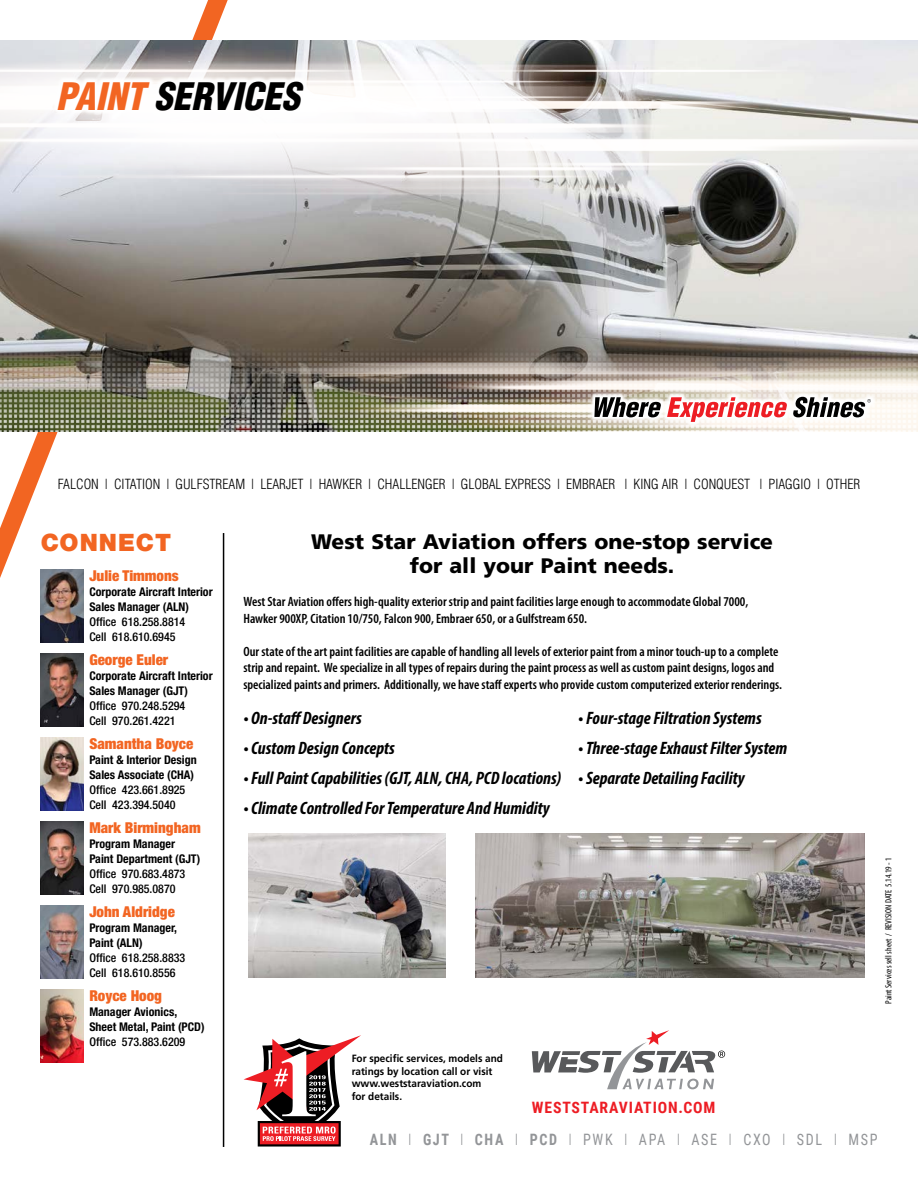
<style>
.page{position:relative;width:918px;height:1188px;background:#fff}
.page>*{position:absolute;margin:0;border:0;box-sizing:border-box;transform-origin:0 0}
.t1{font:italic 900 condensed 36.9px "Helvetica";color:#000}
.t2{font:900 24px "Helvetica Neue";letter-spacing:.04em;color:#f26522}
.t3{font:900 21px/24px "Frutiger";color:#000;text-align:center}
.t4{font:italic 700 condensed 18px "Myriad Pro";color:#000}
.t5{font:15.75px "Roboto Condensed";letter-spacing:.115em;color:#939598;scale:.9 1}
.t6{font:700 15.75px "Roboto Condensed";letter-spacing:.055em;color:#ed1d24}
.t7{font:900 condensed 15px "Helvetica Neue";color:#f26522}
.t8{font:300 condensed 13.65px "Helvetica";color:#000}
.t9{font:600 condensed 13.5px/16.5px "Myriad Pro";color:#000}
.t10{font:700 condensed 12px/15px "Helvetica Neue";color:#000}
.t11{font:500 condensed 12px/15px "Helvetica Neue";color:#000}
.t12{font:700 10.5px/12.6px "Frutiger";color:#000;scale:.95 1}
.t13{font:condensed 9px "Myriad Pro";color:#000}
.s1{color:#f26522}
.s2{font-weight:700}
.s3{font-weight:300}
</style>
<div class="page">
<hr style="left:223px;top:533px;width:1px;height:614px;background:#000">
<img style="left:476px;top:833px;width:389px;height:144px">
<img style="left:249px;top:833px;width:197px;height:144px">
<img style="left:40px;top:578px;width:43px;height:64px">
<img style="left:40px;top:654px;width:43px;height:72px">
<img style="left:40px;top:906px;width:43px;height:72px">
<img style="left:40px;top:738px;width:43px;height:72px">
<img style="left:40px;top:822px;width:43px;height:72px">
<svg style="left:532px;top:1030px;width:193px;height:59px"></svg>
<img style="left:40px;top:990px;width:43px;height:72px">
<svg style="left:244px;top:1035px;width:117px;height:112px"></svg>
<svg style="left:0;top:0;width:228px;height:578px"></svg>
<img style="left:0;top:256px;width:918px;height:59px">
<img style="left:0;top:315px;width:918px;height:117px">
<img style="left:0;top:40px;width:918px;height:216px">
<div style="left:52px;top:76px;width:258px;height:40px;background:#fff"></div>
<img style="left:183px;top:352px;width:735px;height:80px">
<svg style="left:588px;top:390px;width:289px;height:38px"></svg>
<svg style="left:793px;top:397px;width:78px;height:20px"></svg>
<svg style="left:667px;top:397px;width:120px;height:25px"></svg>
<svg style="left:594px;top:397px;width:67px;height:20px"></svg>
<h1 class="t1" style="left:56px;top:73px;width:246px"><span class="s1">PAINT</span> SERVICES</h1>
<p class="t8" style="left:58px;top:476px;width:804px">FALCON | CITATION | GULFSTREAM | LEARJET | HAWKER | CHALLENGER | GLOBAL EXPRESS | EMBRAER | KING AIR | CONQUEST | PIAGGIO | OTHER</p>
<h2 class="t2" style="left:40px;top:529px;width:132px">CONNECT</h2>
<p class="t7" style="left:89px;top:567px;width:91px">Julie Timmons</p>
<p class="t10" style="left:89px;top:584px;width:125px">Corporate Aircraft Interior<br>Sales Manager (ALN)</p>
<p class="t11" style="left:89px;top:614px;width:98px">Office 618.258.8814<br>Cell 618.610.6945</p>
<p class="t7" style="left:89px;top:651px;width:80px">George Euler</p>
<p class="t10" style="left:89px;top:668px;width:125px">Corporate Aircraft Interior<br>Sales Manager (GJT)</p>
<p class="t11" style="left:89px;top:698px;width:98px">Office 970.248.5294<br>Cell 970.261.4221</p>
<p class="t7" style="left:89px;top:735px;width:105px">Samantha Boyce</p>
<p class="t10" style="left:89px;top:752px;width:109px">Paint &amp; Interior Design<br>Sales Associate (CHA)</p>
<p class="t11" style="left:89px;top:782px;width:98px">Office 423.661.8925<br>Cell 423.394.5040</p>
<p class="t7" style="left:89px;top:819px;width:113px">Mark Birmingham</p>
<p class="t10" style="left:89px;top:836px;width:112px">Program Manager<br>Paint Department (GJT)</p>
<p class="t11" style="left:89px;top:866px;width:98px">Office 970.683.4873<br>Cell 970.985.0870</p>
<p class="t7" style="left:89px;top:903px;width:87px">John Aldridge</p>
<p class="t10" style="left:89px;top:920px;width:89px">Program Manager,<br>Paint (ALN)</p>
<p class="t11" style="left:89px;top:950px;width:98px">Office 618.258.8833<br>Cell 618.610.8556</p>
<p class="t7" style="left:89px;top:987px;width:74px">Royce Hoog</p>
<p class="t10" style="left:89px;top:1004px;width:117px">Manager Avionics,<br>Sheet Metal, Paint (PCD)</p>
<p class="t11" style="left:89px;top:1034px;width:98px">Office 573.883.6209</p>
<h3 class="t3" style="left:311px;top:530px;width:464px">West Star Aviation offers one-stop service for all your Paint needs.</h3>
<p class="t9" style="left:243px;top:593px;width:506px">West Star Aviation offers high-quality exterior strip and paint facilities large enough to accommodate Global 7000,<br>Hawker 900XP, Citation 10/750, Falcon 900, Embraer 650, or a Gulfstream 650.</p>
<p class="t9" style="left:243px;top:643px;width:540px">Our state of the art paint facilities are capable of handling all levels of exterior paint from a minor touch-up to a complete strip and repaint. We specialize in all types of repairs during the paint process as well as custom paint designs, logos and specialized paints and primers. Additionally, we have staff experts who provide custom computerized exterior renderings.</p>
<h3 class="t4" style="left:243px;top:707px;width:120px">• On-staff Designers</h3>
<h3 class="t4" style="left:243px;top:737px;width:153px">• Custom Design Concepts</h3>
<h3 class="t4" style="left:243px;top:767px;width:320px">• Full Paint Capabilities (GJT, ALN, CHA, PCD locations)</h3>
<h3 class="t4" style="left:243px;top:797px;width:308px">• Climate Controlled For Temperature And Humidity</h3>
<h3 class="t4" style="left:578px;top:707px;width:185px">• Four-stage Filtration Systems</h3>
<h3 class="t4" style="left:578px;top:737px;width:210px">• Three-stage Exhaust Filter System</h3>
<h3 class="t4" style="left:578px;top:767px;width:168px">• Separate Detailing Facility</h3>
<p class="t13" style="left:883px;top:1004px;width:148px;rotate:-90deg">Paint Services sell sheet / REVISION DATE 5.14.19 - 1</p>
<p class="t12" style="left:352px;top:1052px;width:161px">For specific services, models and ratings by location call or visit www.weststaraviation.com<br>for details.</p>
<p class="t6" style="left:532px;top:1096px;width:185px">WESTSTARAVIATION.COM</p>
<p class="t5" style="left:370px;top:1128px;width:566px"><span class="s2">ALN</span> <span class="s3">I</span> <span class="s2">GJT</span> <span class="s3">I</span> <span class="s2">CHA</span> <span class="s3">I</span> <span class="s2">PCD</span> <span class="s3">I</span> PWK <span class="s3">I</span> APA <span class="s3">I</span> ASE <span class="s3">I</span> CXO <span class="s3">I</span> SDL <span class="s3">I</span> MSP</p>
</div>
